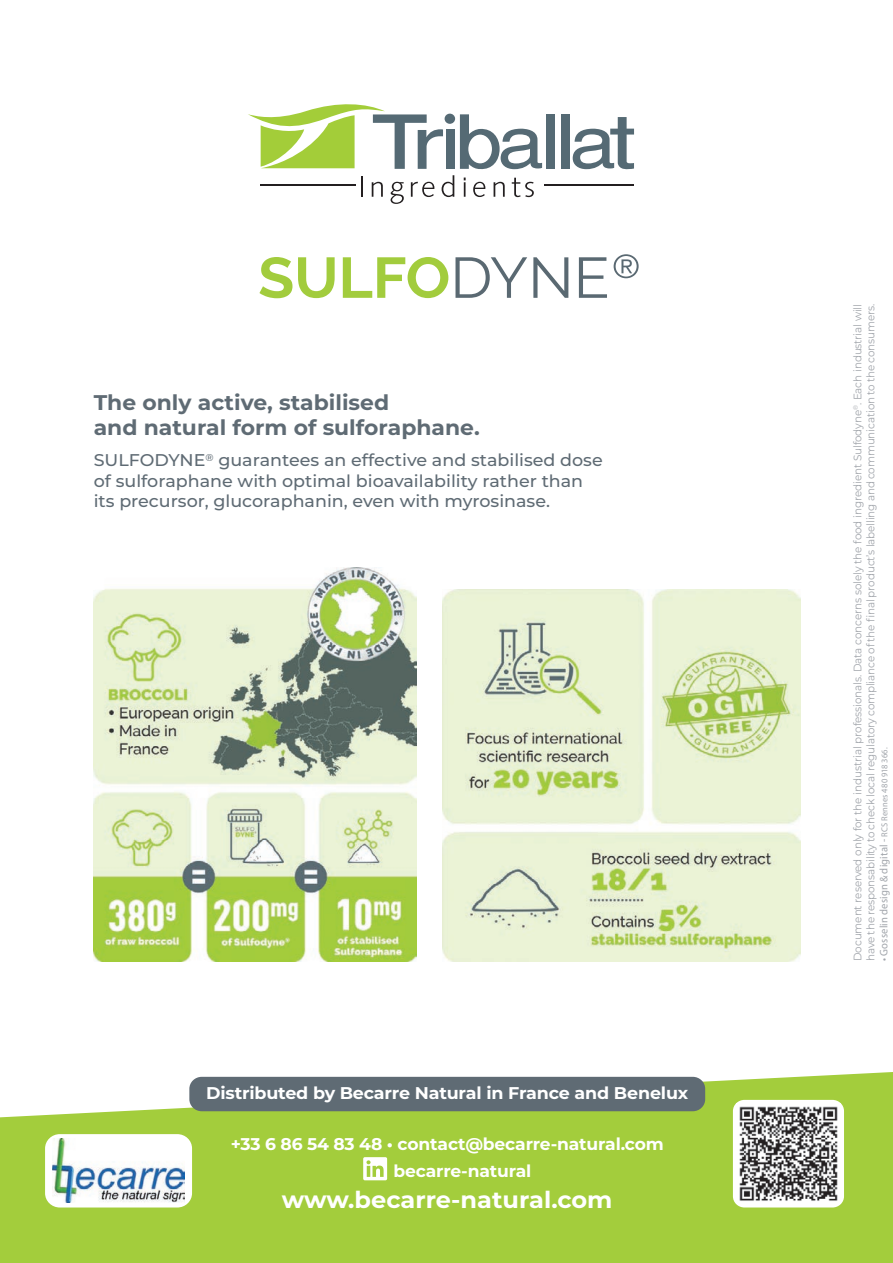
<style>
.page{position:relative;width:893px;height:1263px;background:#fff}
.page>*{position:absolute;margin:0;border:0;box-sizing:border-box;transform-origin:0 0}
.t1{font:700 23.25px "Montserrat";color:#fff}
.t2{font:700 21.15px/25.5px "Montserrat";color:#5f6b74}
.t3{font:500 16.95px/20.4px "Montserrat";color:#5f6b74}
.t4{font:700 16.95px/27.2px "Montserrat";letter-spacing:-.01em;color:#fff}
.t5{font:10.95px/13.2px "Montserrat";letter-spacing:-.01em;color:#a1a5ab;scale:.95 1}
.t6{font:10.95px "Myriad Pro";letter-spacing:.015em;color:#a1a5ab}
.s1{font-size:8.7px}
</style>
<div class="page">
<svg style="left:0;top:1072px;width:893px;height:191px;background:#aad14c"></svg>
<svg style="left:259px;top:257px;width:33px;height:41px"></svg>
<svg style="left:298px;top:257px;width:37px;height:41px"></svg>
<svg style="left:343px;top:257px;width:105px;height:41px"></svg>
<svg style="left:455px;top:257px;width:72px;height:41px"></svg>
<svg style="left:533px;top:257px;width:35px;height:41px"></svg>
<svg style="left:579px;top:257px;width:28px;height:41px"></svg>
<svg style="left:614px;top:254px;width:25px;height:24px"></svg>
<svg style="left:363px;top:1157px;width:24px;height:23px"></svg>
<div style="left:733px;top:1100px;width:111px;height:107px;background:#fff;border-radius:11px"></div>
<img style="left:739px;top:1106px;width:99px;height:95px">
<div style="left:45px;top:1134px;width:147px;height:73px;background:#fff;border-radius:15px"></div>
<img style="left:53px;top:1139px;width:132px;height:64px">
<div style="left:446px;top:130px;width:9px;height:39px;background:#556a74"></div>
<svg style="left:460px;top:114px;width:82px;height:56px"></svg>
<div style="left:546px;top:114px;width:8px;height:55px;background:#556a74"></div>
<div style="left:561px;top:114px;width:8px;height:55px;background:#556a74"></div>
<svg style="left:573px;top:117px;width:61px;height:52px"></svg>
<div style="left:445px;top:114px;width:10px;height:10px;background:#556a74;border-radius:50%"></div>
<svg style="left:248px;top:104px;width:195px;height:65px"></svg>
<hr style="left:260px;top:184px;width:95px;height:1px;background:#231f20">
<hr style="left:544px;top:184px;width:90px;height:1px;background:#231f20">
<hr style="left:361px;top:176px;width:2px;height:21px;background:#231f20">
<svg style="left:372px;top:182px;width:11px;height:15px"></svg>
<svg style="left:391px;top:182px;width:13px;height:22px"></svg>
<svg style="left:411px;top:182px;width:23px;height:15px"></svg>
<svg style="left:442px;top:175px;width:12px;height:22px"></svg>
<svg style="left:464px;top:178px;width:2px;height:19px"></svg>
<svg style="left:473px;top:182px;width:12px;height:15px"></svg>
<svg style="left:494px;top:182px;width:11px;height:15px"></svg>
<svg style="left:512px;top:178px;width:22px;height:19px"></svg>
<img style="left:443px;top:589px;width:358px;height:372px">
<img style="left:94px;top:567px;width:322px;height:394px">
<div style="left:189px;top:1077px;width:516px;height:34px;background:#5f6b74;border-radius:12px"></div>
<p class="t2" style="left:94px;top:388px;width:388px">The only active, stabilised<br>and natural form of sulforaphane.</p>
<p class="t3" style="left:94px;top:449px;width:510px">SULFODYNE<sup>®</sup> guarantees an effective and stabilised dose of sulforaphane with optimal bioavailability rather than its precursor, glucoraphanin, even with myrosinase.</p>
<p class="t4" style="left:206px;top:1079px;width:484px">Distributed by Becarre Natural in France and Benelux</p>
<p class="t4" style="left:393px;top:1129px;width:272px;text-indent:-163px">+33 6 86 54 83 48 • contact@becarre-natural.com becarre-natural</p>
<p class="t1" style="left:282px;top:1182px;width:332px">www.becarre-natural.com</p>
<p class="t5" style="left:850px;top:961px;width:693px;rotate:-90deg">Document reserved only for the industrial professionals. Data concerns solely the food ingredient Sulfodyne<sup>®</sup>. Each industrial will have the responsability to check local regulatory compliance of the final product’s labelling and communication to the consumers.</p>
<p class="t6" style="left:877px;top:961px;width:215px;rotate:-90deg">• Gosselin design &amp; digital - <span class="s1">RCS Rennes 480 918 366.</span></p>
</div>
